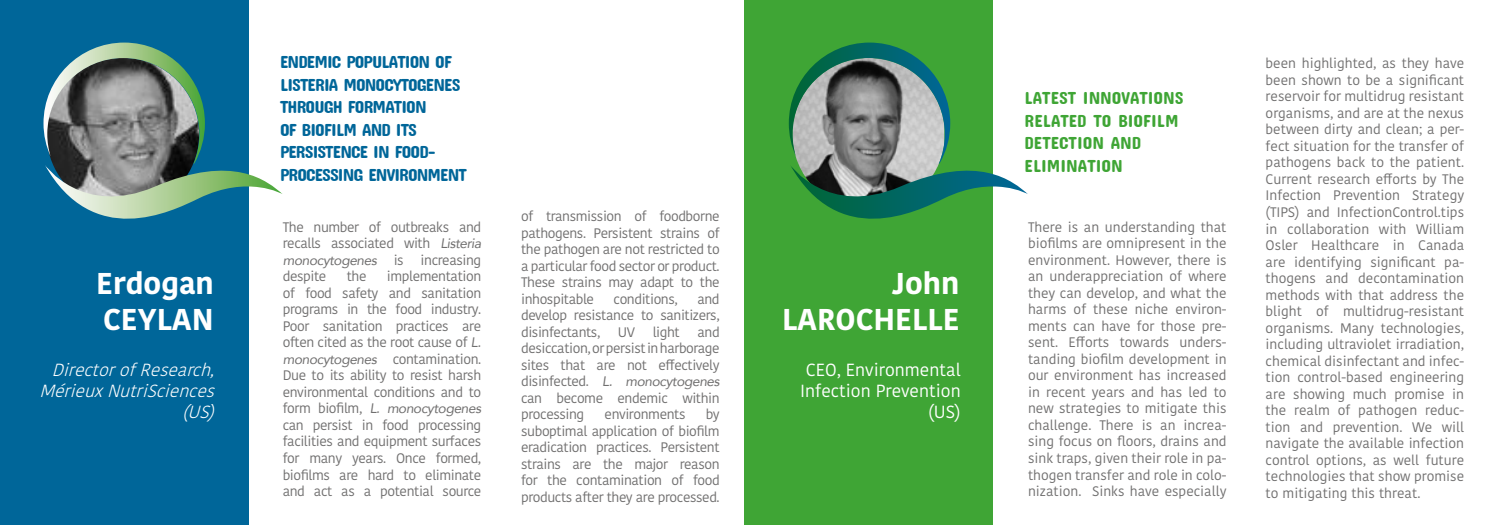
<style>
.page{position:relative;width:1489px;height:525px;background:#fff}
.page>*{position:absolute;margin:0;border:0;box-sizing:border-box;transform-origin:0 0}
.t1{font:700 30px/36px "Kohinoor Bangla";color:#fff;text-align:right}
.t2{font:17.5px/22.5px "Concert One";letter-spacing:-.05em;color:#069}
.t3{font:17.5px/22.5px "Concert One";color:#3fa535}
.t4{font:italic 300 17.5px "Kohinoor Bangla";color:#fff}
.t5{font:17.5px/21px "Kohinoor Bangla";color:#fff;text-align:right}
.t6{font:13.75px/16.5px "Kohinoor Bangla";letter-spacing:-.03em;color:#706f6f;text-align:justify}
.t7{font:italic 13.75px "Avenir";letter-spacing:-.03em;color:#706f6f}
.s1{font-family:"Avenir";font-style:italic}
.s2{font-family:"Kohinoor Bangla";font-style:normal}
</style>
<div class="page">
<div style="left:0;top:0;width:248px;height:524px;background:#069"></div>
<div style="left:744px;top:0;width:248px;height:524px;background:#3fa535"></div>
<svg style="left:43px;top:43px;width:240px;height:207px"></svg>
<svg style="left:788px;top:43px;width:239px;height:207px"></svg>
<h1 class="t1" style="left:96px;top:264px;width:119px;text-align:left">Erdogan<br>CEYLAN</h1>
<p class="t4" style="left:52px;top:357px;width:170px">DirectorofResearch,</p>
<p class="t4" style="left:39px;top:378px;width:183px">MérieuxNutriSciences</p>
<p class="t4" style="left:182px;top:399px;width:35px">(US)</p>
<p class="t2" style="left:280px;top:50px;width:188px">ENDEMIC POPULATION OF<br>LISTERIA MONOCYTOGENES<br>THROUGH FORMATION<br>OF BIOFILM AND ITS<br>PERSISTENCE IN FOOD-<br>PROCESSING ENVIRONMENT</p>
<p class="t6" style="left:283px;top:218px;width:200px">The number of outbreaks and recalls associated with <span class="s1">Listeria</span></p>
<p class="t7" style="left:283px;top:251px;width:200px">monocytogenes <span class="s2">is increasing</span></p>
<p class="t6" style="left:283px;top:268px;width:45px">despite</p>
<p class="t6" style="left:347px;top:268px;width:21px">the</p>
<p class="t6" style="left:283px;top:268px;width:200px;text-indent:104px">implementation of food safety and sanitation programs in the food industry.<br>Poor sanitation practices are often cited as the root cause of <span class="s1">L. monocytogenes</span> contamination.<br>Due to its ability to resist harsh environmental conditions and to</p>
<p class="t7" style="left:283px;top:400px;width:200px"><span class="s2">form biofilm,</span> L. monocytogenes</p>
<p class="t6" style="left:283px;top:416px;width:200px">can persist in food processing facilities and equipment surfaces for many years. Once formed, biofilms are hard to eliminate and act as a potential source</p>
<p class="t6" style="left:521px;top:207px;width:200px">of transmission of foodborne pathogens. Persistent strains of the pathogen are not restricted to a particular food sector or product.<br>These strains may adapt to the inhospitable</p>
<p class="t6" style="left:613px;top:290px;width:66px">conditions,</p>
<p class="t6" style="left:521px;top:290px;width:200px;text-indent:176px">and develop resistance to sanitizers, disinfectants,</p>
<p class="t6" style="left:618px;top:323px;width:19px">UV</p>
<p class="t6" style="left:652px;top:323px;width:29px">light</p>
<p class="t6" style="left:521px;top:323px;width:200px;text-indent:176px">and desiccation, or persist in harborage sites that are not effectively</p>
<p class="t7" style="left:521px;top:373px;width:200px"><span class="s2">disinfected.</span> L. monocytogenes</p>
<p class="t6" style="left:521px;top:389px;width:200px">can become endemic within processing</p>
<p class="t6" style="left:604px;top:405px;width:82px">environments</p>
<p class="t6" style="left:521px;top:405px;width:200px;text-indent:185px">by suboptimal application of biofilm eradication practices. Persistent strains are the major reason for the contamination of food products after they are processed.</p>
<h1 class="t1" style="left:782px;top:264px;width:179px">John<br>LAROCHELLE</h1>
<p class="t5" style="left:800px;top:359px;width:162px">CEO, Environmental<br>Infection Prevention (US)</p>
<p class="t3" style="left:1024px;top:86px;width:160px">LATEST INNOVATIONS<br>RELATED TO BIOFILM<br>DETECTION AND<br>ELIMINATION</p>
<p class="t6" style="left:1027px;top:218px;width:200px">There is an understanding that biofilms are omnipresent in the environment. However, there is an underappreciation of where they can develop, and what the harms of these niche environ&shy;ments can have for those pre&shy;sent. Efforts towards unders&shy;tanding biofilm development in our environment has increased in recent years and has led to new strategies to mitigate this challenge. There is an increa&shy;sing focus on floors, drains and sink traps, given their role in pa&shy;thogen transfer and role in colo&shy;nization. Sinks have especially</p>
<p class="t6" style="left:1265px;top:55px;width:200px">been highlighted, as they have been shown to be a significant reservoir for multidrug resistant organisms, and are at the nexus between dirty and clean; a per&shy;fect situation for the transfer of pathogens back to the patient.<br>Current research efforts by The Infection Prevention Strategy (TIPS) and InfectionControl.tips in collaboration with William Osler Healthcare in Canada are identifying significant pa&shy;thogens and decontamination methods with that address the blight of multidrug-resistant organisms. Many technologies, including ultraviolet irradiation, chemical disinfectant and infec&shy;tion control-based engineering are showing much promise in the realm of pathogen reduc&shy;tion and prevention. We will navigate the available infection control options, as well future technologies that show promise to mitigating this threat.</p>
</div>
